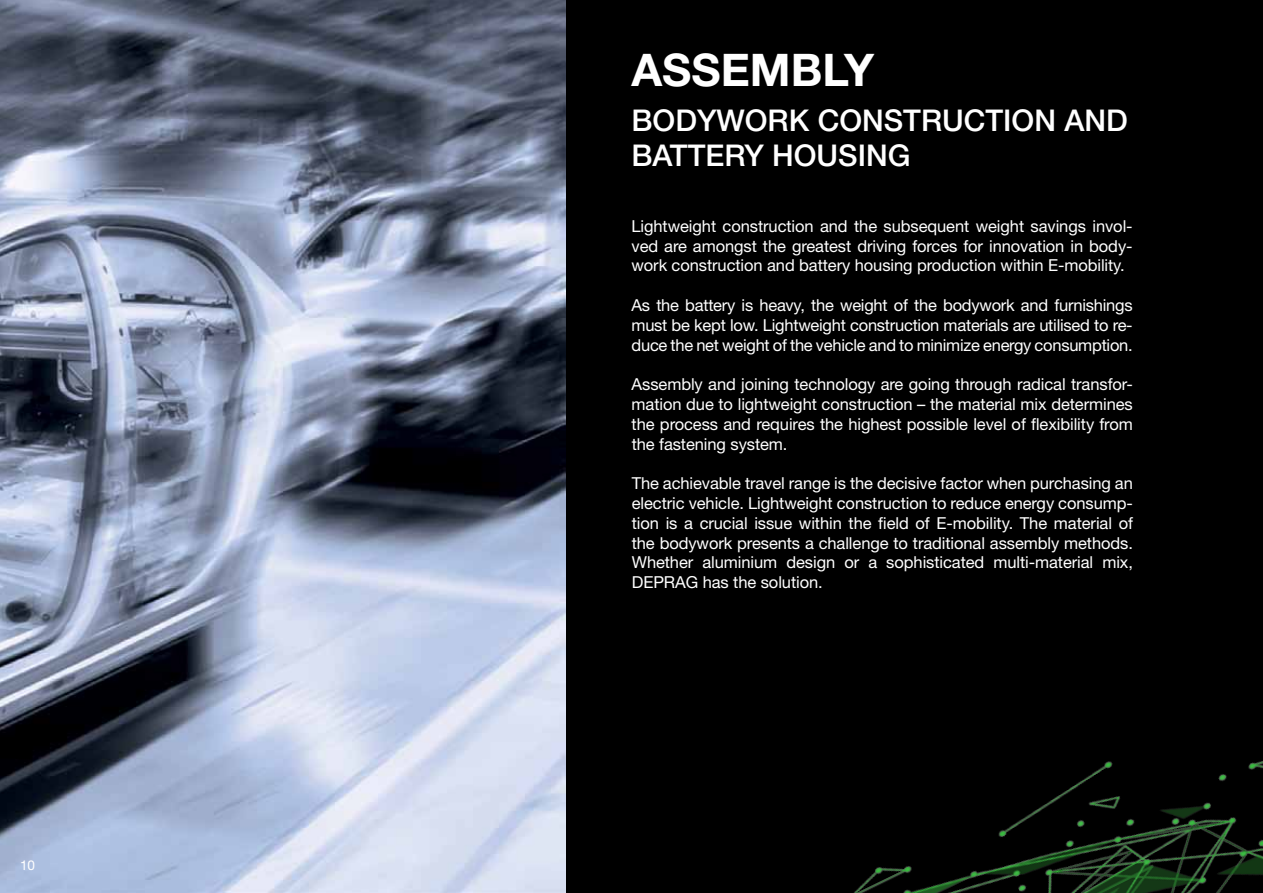
<style>
.page{position:relative;width:1263px;height:893px;background:#000}
.page>*{position:absolute;margin:0;border:0;box-sizing:border-box;transform-origin:0 0}
.t1{font:700 45px "Helvetica Neue LT Std";color:#fff}
.t2{font:500 30px/34.5px "Helvetica Neue LT Std";color:#fff}
.t3{font:16.5px/19.8px "Helvetica Neue LT Std";letter-spacing:-.005em;color:#fff;text-align:justify}
.t4{font:13.5px "Helvetica Neue LT Std";color:#fff}
</style>
<div class="page">
<img style="left:0;top:0;width:566px;height:893px">
<img style="left:854px;top:761px;width:409px;height:132px">
<p class="t4" style="left:20px;top:857px;width:17px">10</p>
<h1 class="t1" style="left:631px;top:42px;width:188px">ASSEMBLY</h1>
<h2 class="t2" style="left:631px;top:103px;width:498px">BODYWORK CONSTRUCTION AND<br>BATTER</h2>
<h2 class="t2" style="left:744px;top:137px;width:168px">Y HOUSING</h2>
<p class="t3" style="left:631px;top:216px;width:503px">Lightweight construction and the subsequent weight savings invol&shy;ved are amongst the greatest driving forces for innovation in body&shy;work construction and battery housing production within E-mobility.</p>
<p class="t3" style="left:631px;top:295px;width:503px">As the battery is heavy, the weight of the bodywork and furnishings must be kept low. Lightweight construction materials are utilised to re&shy;duce the net weight of the vehicle and to minimize energy consumption.</p>
<p class="t3" style="left:632px;top:374px;width:503px">Assembly and joining technology are going through radical transfor&shy;mation due to lightweight construction – the material mix determines the process and requires the highest possible level of flexibility from the fastening system.</p>
<p class="t3" style="left:632px;top:473px;width:503px">The achievable travel range is the decisive factor when purchasing an electric vehicle. Lightweight construction to reduce energy consump&shy;tion is a crucial issue within the field of E-mobility. The material of the bodywork presents a challenge to traditional assembly methods.<br>Whether aluminium design or a sophisticated multi-material mix, DEPRAG has the solution.</p>
</div>
